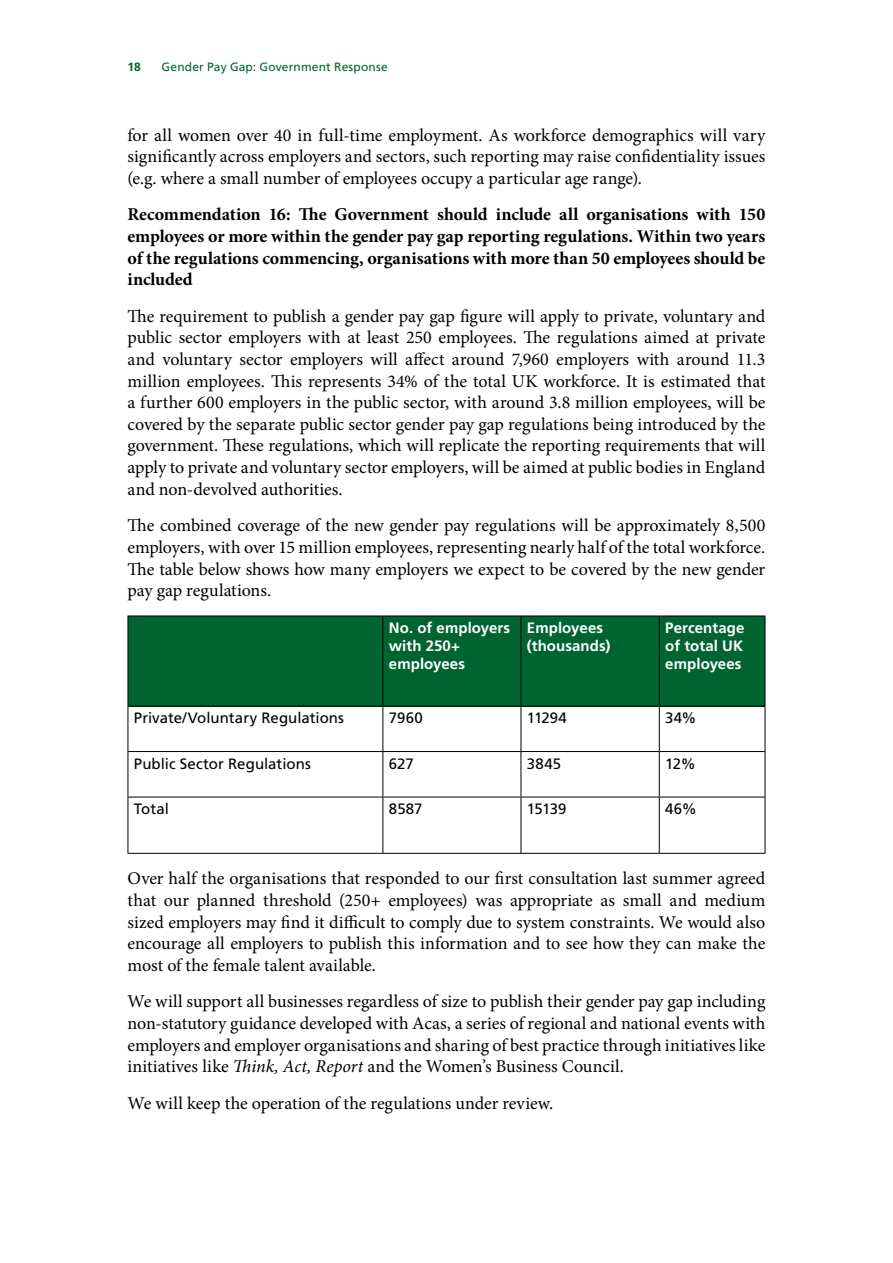
<style>
.page{position:relative;width:893px;height:1263px;background:#fff}
.page>*{position:absolute;margin:0;border:0;box-sizing:border-box;transform-origin:0 0}
.t1{font:18px/21.6px "Minion Pro";letter-spacing:-.005em;color:#000;text-align:justify}
.t2{font:700 18px/21.6px "Minion Pro";letter-spacing:-.005em;color:#000;text-align:justify}
.t3{font:15px "Frutiger LT Std";color:#000}
.t4{font:700 15px/18px "Frutiger LT Std";letter-spacing:.005em;color:#fff}
.t5{font:12px "Frutiger LT Std";letter-spacing:.015em;color:#006430}
.t6{font:700 12px "Frutiger LT Std";color:#006430}
.s1{font-style:italic}
</style>
<div class="page">
<div style="left:128px;top:616px;width:255px;height:90px;background:#006430"></div>
<div style="left:383px;top:616px;width:138px;height:90px;background:#006430"></div>
<div style="left:521px;top:616px;width:138px;height:90px;background:#006430"></div>
<div style="left:659px;top:616px;width:106px;height:90px;background:#006430"></div>
<hr style="left:382px;top:616px;width:1px;height:90px;background:#000">
<hr style="left:521px;top:616px;width:1px;height:90px;background:#000">
<hr style="left:659px;top:616px;width:1px;height:90px;background:#000">
<hr style="left:382px;top:706px;width:1px;height:45px;background:#000">
<hr style="left:521px;top:706px;width:1px;height:45px;background:#000">
<hr style="left:659px;top:706px;width:1px;height:45px;background:#000">
<hr style="left:128px;top:751px;width:255px;height:1px;background:#000">
<hr style="left:383px;top:751px;width:138px;height:1px;background:#000">
<hr style="left:382px;top:752px;width:1px;height:45px;background:#000">
<hr style="left:521px;top:751px;width:138px;height:1px;background:#000">
<hr style="left:521px;top:752px;width:1px;height:45px;background:#000">
<hr style="left:659px;top:751px;width:106px;height:1px;background:#000">
<hr style="left:659px;top:752px;width:1px;height:45px;background:#000">
<hr style="left:128px;top:797px;width:255px;height:1px;background:#000">
<hr style="left:383px;top:797px;width:138px;height:1px;background:#000">
<hr style="left:382px;top:797px;width:1px;height:56px;background:#000">
<hr style="left:521px;top:797px;width:138px;height:1px;background:#000">
<hr style="left:521px;top:797px;width:1px;height:56px;background:#000">
<hr style="left:659px;top:797px;width:106px;height:1px;background:#000">
<hr style="left:659px;top:797px;width:1px;height:56px;background:#000">
<hr style="left:128px;top:706px;width:1px;height:45px;background:#000">
<hr style="left:765px;top:706px;width:1px;height:45px;background:#000">
<hr style="left:128px;top:752px;width:1px;height:45px;background:#000">
<hr style="left:765px;top:752px;width:1px;height:45px;background:#000">
<hr style="left:128px;top:797px;width:1px;height:56px;background:#000">
<hr style="left:765px;top:797px;width:1px;height:56px;background:#000">
<hr style="left:128px;top:853px;width:255px;height:1px;background:#000">
<hr style="left:383px;top:853px;width:138px;height:1px;background:#000">
<hr style="left:521px;top:853px;width:138px;height:1px;background:#000">
<hr style="left:659px;top:853px;width:106px;height:1px;background:#000">
<hr style="left:128px;top:616px;width:255px;height:1px;background:#000">
<hr style="left:128px;top:616px;width:1px;height:90px;background:#000">
<hr style="left:383px;top:616px;width:138px;height:1px;background:#000">
<hr style="left:521px;top:616px;width:138px;height:1px;background:#000">
<hr style="left:659px;top:616px;width:106px;height:1px;background:#000">
<hr style="left:765px;top:616px;width:1px;height:90px;background:#000">
<hr style="left:128px;top:706px;width:255px;height:1px;background:#000">
<hr style="left:383px;top:706px;width:138px;height:1px;background:#000">
<hr style="left:521px;top:706px;width:138px;height:1px;background:#000">
<hr style="left:659px;top:706px;width:106px;height:1px;background:#000">
<p class="t6" style="left:128px;top:59px;width:15px">18</p>
<p class="t5" style="left:162px;top:59px;width:228px">Gender Pay Gap: Government Response</p>
<p class="t1" style="left:128px;top:124px;width:639px">for all women over 40 in full-time employment. As workforce demographics will vary significantly across employers and sectors, such reporting may raise confidentiality issues</p>
<p class="t1" style="left:128px;top:167px;width:516px">(e.g. where a small number of employees occupy a particular age range).</p>
<p class="t2" style="left:128px;top:204px;width:639px">Recommendation 16: The Government should include all organisations with 150 employees or more within the gender pay gap reporting regulations. Within two years of the regulations commencing, organisations with more than 50 employees should be included</p>
<p class="t1" style="left:128px;top:305px;width:639px">The requirement to publish a gender pay gap figure will apply to private, voluntary and public sector employers with at least 250 employees. The regulations aimed at private and voluntary sector employers will affect around 7,960 employers with around 11.3 million employees. This represents 34% of the total UK workforce. It is estimated that a further 600 employers in the public sector, with around 3.8 million employees, will be covered by the separate public sector gender pay gap regulations being introduced by the government. These regulations, which will replicate the reporting requirements that will apply to private and voluntary sector employers, will be aimed at public bodies in England and non-devolved authorities.</p>
<p class="t1" style="left:128px;top:515px;width:639px">The combined coverage of the new gender pay regulations will be approximately 8,500 employers, with over 15 million employees, representing nearly half of the total workforce.<br>The table below shows how many employers we expect to be covered by the new gender pay gap regulations.</p>
<p class="t4" style="left:389px;top:619px;width:123px">No. of employers with 250+ employees</p>
<p class="t4" style="left:527px;top:619px;width:85px">Employees (thousands)</p>
<p class="t4" style="left:665px;top:619px;width:81px;text-align:justify">Percentage of total UK employees</p>
<p class="t3" style="left:134px;top:709px;width:212px">Private/Voluntary Regulations</p>
<p class="t3" style="left:389px;top:709px;width:35px">7960</p>
<p class="t3" style="left:527px;top:709px;width:41px">11294</p>
<p class="t3" style="left:665px;top:709px;width:33px">34%</p>
<p class="t3" style="left:134px;top:755px;width:178px">Public Sector Regulations</p>
<p class="t3" style="left:389px;top:755px;width:26px">627</p>
<p class="t3" style="left:527px;top:755px;width:36px">3845</p>
<p class="t3" style="left:665px;top:755px;width:32px">12%</p>
<p class="t3" style="left:134px;top:800px;width:37px">Total</p>
<p class="t3" style="left:389px;top:800px;width:35px">8587</p>
<p class="t3" style="left:527px;top:800px;width:41px">15139</p>
<p class="t3" style="left:665px;top:800px;width:33px">46%</p>
<p class="t1" style="left:128px;top:868px;width:639px">Over half the organisations that responded to our first consultation last summer agreed that our planned threshold (250+ employees) was appropriate as small and medium sized employers may find it difficult to comply due to system constraints. We would also encourage all employers to publish this information and to see how they can make the most of the female talent available.</p>
<p class="t1" style="left:128px;top:991px;width:639px">We will support all businesses regardless of size to publish their gender pay gap including non-statutory guidance developed with Acas, a series of regional and national events with employers and employer organisations and sharing of best practice through initiatives like initiatives like <span class="s1">Think, Act, Report</span> and the Women’s Business Council.</p>
<p class="t1" style="left:128px;top:1092px;width:427px">We will keep the operation of the regulations under review.</p>
</div>
